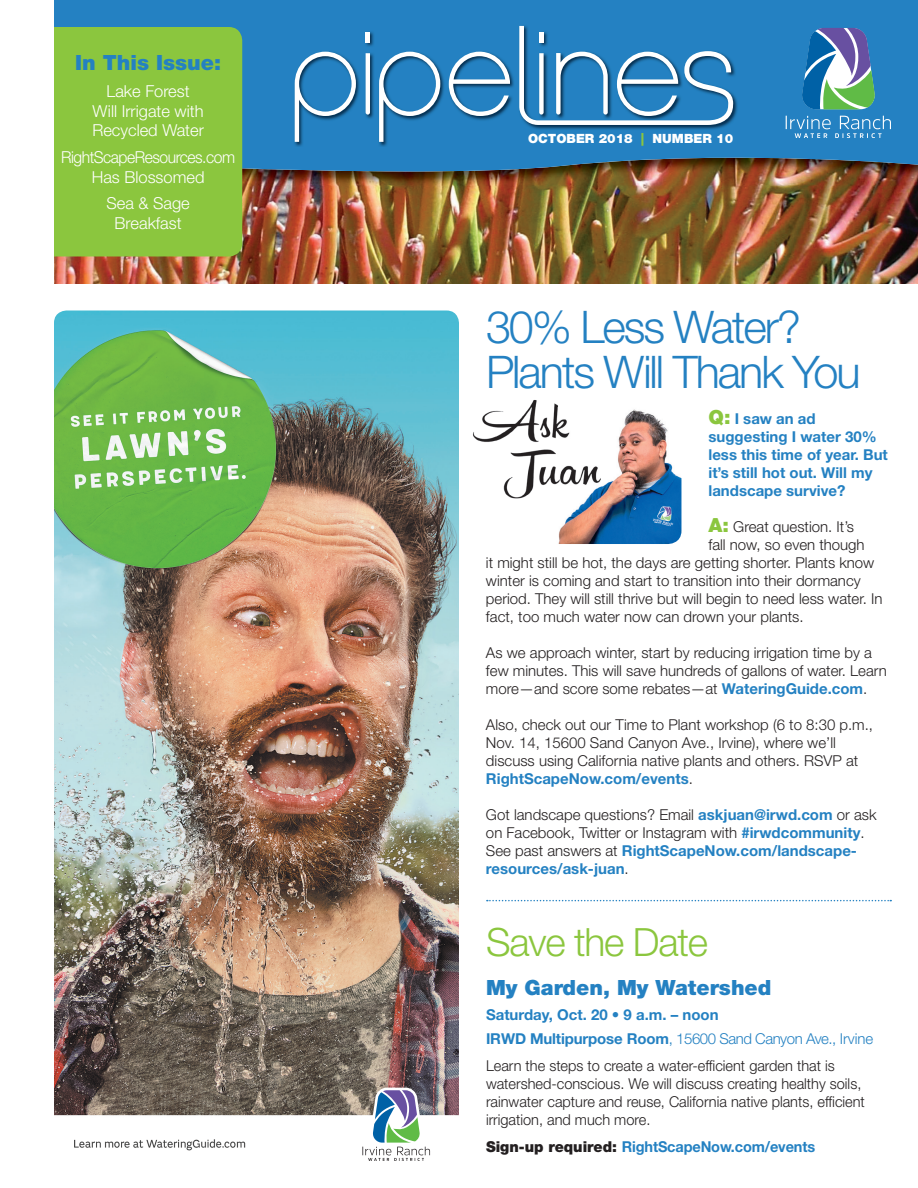
<style>
.page{position:relative;width:918px;height:1188px;background:#fff}
.page>*{position:absolute;margin:0;border:0;box-sizing:border-box;transform-origin:0 0}
.t1{font:300 45px/45px "Helvetica Neue LT Std";letter-spacing:-.045em;color:#2481c2}
.t2{font:300 39px "Helvetica Neue LT Std";letter-spacing:-.03em;color:#8bc63e}
.t3{font:900 21px "Helvetica Neue LT Std";color:#2481c2}
.t4{font:300 16.5px/19.8px "Helvetica Neue LT Std";color:#fff;text-align:center}
.t5{font:300 16.5px/19.8px "Helvetica Neue LT Std";letter-spacing:-.03em;color:#fff;text-align:center;scale:.95 1}
.t6{font:300 15px/18px "Helvetica Neue LT Std";color:#231f20}
.t7{font:700 15px/18px "Helvetica Neue LT Std";color:#2481c2}
.t8{font:900 12.75px "Helvetica Neue LT Std";color:#fff}
.s1{color:#8bc63e}
.s2{font-weight:900;font-size:19.5px;color:#8bc63e}
.s3{font-weight:700;color:#2481c2}
.s4{font-weight:300}
.s5{font-weight:900;color:#231f20}
</style>
<div class="page">
<img style="left:54px;top:178px;width:864px;height:106px">
<svg style="left:54px;top:0;width:864px;height:178px;background:#2e77ab"></svg>
<img style="left:294px;top:25px;width:444px;height:122px">
<svg style="left:295px;top:52px;width:61px;height:90px"></svg>
<hr style="left:366px;top:32px;width:4px;height:11px;background:#fff">
<svg style="left:379px;top:52px;width:61px;height:90px"></svg>
<svg style="left:449px;top:52px;width:61px;height:64px"></svg>
<svg style="left:366px;top:53px;width:4px;height:62px"></svg>
<svg style="left:519px;top:26px;width:214px;height:99px"></svg>
<svg style="left:786px;top:116px;width:105px;height:22px;background:#4895cb"></svg>
<svg style="left:801px;top:28px;width:74px;height:81px"></svg>
<div style="left:54px;top:27px;width:188px;height:229px;background:#8bc63e"></div>
<img style="left:54px;top:310px;width:405px;height:845px">
<svg style="left:487px;top:900px;width:404px;height:1px"></svg>
<img style="left:558px;top:409px;width:123px;height:135px">
<img style="left:473px;top:400px;width:85px;height:99px">
<img style="left:556px;top:408px;width:45px;height:91px">
<div style="left:67px;top:1134px;width:261px;height:31px;background:#fff"></div>
<svg style="left:362px;top:1088px;width:68px;height:73px"></svg>
<img style="left:54px;top:1139px;width:192px;height:15px">
<h3 class="t3" style="left:75px;top:50px;width:147px">In This Issue:</h3>
<p class="t4" style="left:92px;top:81px;width:113px">Lake Forest<br>Will Irrigate with<br>Recycled Water</p>
<p class="t5" style="left:61px;top:147px;width:185px">RightScapeResources.com<br>Has Blossomed</p>
<p class="t4" style="left:106px;top:193px;width:85px">Sea &amp; Sage<br>Breakfast</p>
<p class="t8" style="left:528px;top:130px;width:207px">OCTOBER 2018 <span class="s1">|</span> NUMBER 10</p>
<h1 class="t1" style="left:486px;top:303px;width:376px">30% Less Water?<br>Plants Will Thank You</h1>
<p class="t7" style="left:708px;top:409px;width:181px"><span class="s2">Q:</span> I saw an ad suggesting I water 30% less this time of year. But it’s still hot out. Will my landscape survive?</p>
<p class="t6" style="left:708px;top:517px;width:147px"><span class="s2">A:</span> Great question. It’s</p>
<p class="t6" style="left:708px;top:535px;width:158px">fall now, so even though</p>
<p class="t6" style="left:486px;top:553px;width:390px">it might still be hot, the days are getting shorter. Plants know</p>
<p class="t6" style="left:486px;top:571px;width:376px">winter is coming and start to transition into their dormancy</p>
<p class="t6" style="left:486px;top:589px;width:398px">period. They will still thrive but will begin to need less water. In</p>
<p class="t6" style="left:486px;top:607px;width:319px">fact, too much water now can drown your plants.</p>
<p class="t6" style="left:486px;top:643px;width:402px">As we approach winter, start by reducing irrigation time by a few minutes. This will save hundreds of gallons of water. Learn more—and score some rebates—at <span class="s3">WateringGuide.com</span>.</p>
<p class="t6" style="left:486px;top:715px;width:389px">Also, check out our Time to Plant workshop (6 to 8:30 p.m., Nov. 14, 15600 Sand Canyon Ave., Irvine), where we’ll discuss using California native plants and others. RSVP at <span class="s3">RightScapeNow.com/events</span>.</p>
<p class="t6" style="left:486px;top:805px;width:392px">Got landscape questions? Email <span class="s3">askjuan@irwd.com</span> or ask on Facebook, Twitter or Instagram with <span class="s3">#irwdcommunity</span>.<br>See past answers at <span class="s3">RightScapeNow.com/landscape&shy;resources/ask-juan</span>.</p>
<h2 class="t2" style="left:486px;top:919px;width:224px">Save the Date</h2>
<h3 class="t3" style="left:486px;top:975px;width:287px">My Garden, My Watershed</h3>
<p class="t7" style="left:486px;top:1002px;width:389px;line-height:24.8px">Saturday, Oct. 20 <span class="s4">•</span> 9 a.m. – noon<br>IRWD Multipurpose Room<span class="s4">, 15600 Sand Canyon Ave., Irvine</span></p>
<p class="t6" style="left:486px;top:1057px;width:380px">Learn the steps to create a water-efficient garden that is watershed-conscious. We will discuss creating healthy soils, rainwater capture and reuse, California native plants, efficient irrigation, and much more.</p>
<p class="t7" style="left:486px;top:1138px;width:331px"><span class="s5">Sign-up required:</span> RightScapeNow.com/events</p>
</div>
